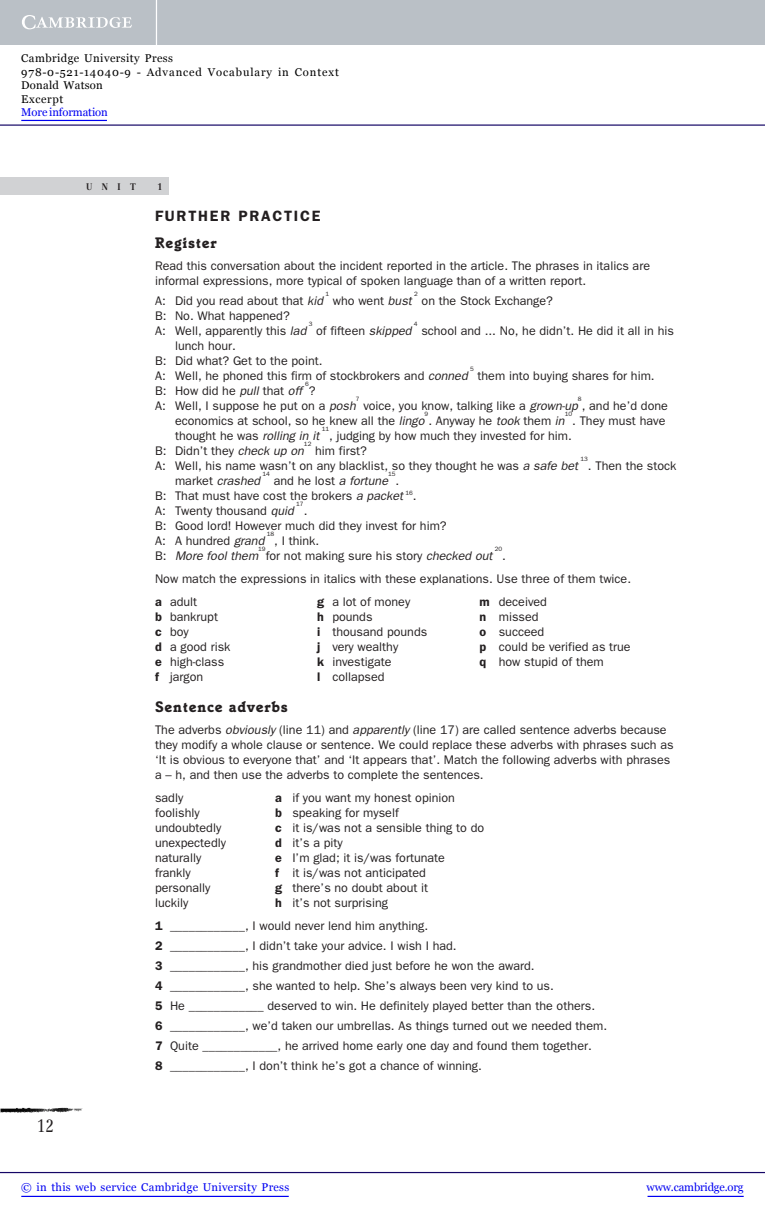
<style>
.page{position:relative;width:765px;height:1215px;background:#fff}
.page>*{position:absolute;margin:0;border:0;box-sizing:border-box;transform-origin:0 0}
.t1{font:17.5px "Centennial LT";color:#231f20;scale:.81 1}
.t2{font:700 15.62px "Italia";letter-spacing:.055em;color:#231f20}
.t3{font:600 15px "Franklin Gothic";letter-spacing:.12em;color:#231f20}
.t4{font:12.5px/15px "Franklin Gothic";color:#231f20}
.t5{font:italic 12.5px "Franklin Gothic";color:#231f20}
.t6{font:11.25px/13.5px "Georgia";letter-spacing:.055em;color:#000}
.t7{font:11.25px "Georgia";letter-spacing:.025em;color:#0000f1}
.t8{font:11.25px "Georgia";letter-spacing:-.015em;color:#0000f1}
.t9{font:11.25px "Georgia";letter-spacing:-.01em;color:#0000f1}
.t10{font:700 9.38px "Centennial LT";color:#231f20;scale:.9 1}
.t11{font:6.25px "Franklin Gothic";color:#231f20}
.s1{font-style:italic}
.s2{font-style:normal}
.s3{font-weight:600}
</style>
<div class="page">
<div style="left:0;top:177px;width:169px;height:18px;background:#d1d2d4"></div>
<img style="left:0;top:1108px;width:83px;height:5px">
<hr style="left:0;top:1172px;width:765px;height:1px;background:#150666">
<hr style="left:648px;top:1196px;width:96px;height:1px;background:#0000f1">
<div style="left:0;top:0;width:765px;height:45px;background:#bac0c6"></div>
<svg style="left:22px;top:15px;width:110px;height:14px"></svg>
<hr style="left:156px;top:0;width:1px;height:45px;background:#fff">
<hr style="left:0;top:125px;width:765px;height:1px;background:#150666">
<hr style="left:21px;top:1196px;width:268px;height:1px;background:#0000f1">
<hr style="left:21px;top:120px;width:86px;height:1px;background:#0000f1">
<p class="t6" style="left:21px;top:52px;width:319px">Cambridge University Press<br>978-0-521-14040-9 - Advanced Vocabulary in Context<br>Donald Watson<br>Excerpt</p>
<p class="t9" style="left:21px;top:106px;width:88px">More information</p>
<p class="t10" style="left:86px;top:181px;width:57px">UNIT</p>
<p class="t10" style="left:157px;top:181px;width:7px">1</p>
<p class="t3" style="left:155px;top:211px;width:167px">FURTHER PRACTICE</p>
<p class="t2" style="left:155px;top:237px;width:63px">Register</p>
<p class="t4" style="left:155px;top:259px;width:497px">Read this conversation about the incident reported in the article. The phrases in italics are informal expressions, more typical of spoken language than of a written report.</p>
<p class="t4" style="left:155px;top:294px;width:170px">A: Did you read about that <span class="s1">kid</span></p>
<p class="t11" style="left:414px;top:292px;width:5px">2</p>
<p class="t11" style="left:325px;top:292px;width:5px">1</p>
<p class="t4" style="left:422px;top:294px;width:133px">on the Stock Exchange?</p>
<p class="t4" style="left:333px;top:294px;width:80px">who went <span class="s1">bust</span></p>
<p class="t4" style="left:155px;top:309px;width:153px">B: No. What happened?<br>A: Well, apparently this <span class="s1">lad</span></p>
<p class="t11" style="left:309px;top:322px;width:5px">3</p>
<p class="t11" style="left:414px;top:322px;width:5px">4</p>
<p class="t4" style="left:316px;top:324px;width:97px">of fifteen <span class="s1">skipped</span></p>
<p class="t4" style="left:421px;top:324px;width:254px">school and ... No, he didn’t. He did it all in his</p>
<p class="t4" style="left:155px;top:339px;width:314px;text-indent:20px">lunch hour.<br>B: Did what? Get to the point.<br>A: Well, he phoned this firm of stockbrokers and <span class="s1">conned</span></p>
<p class="t11" style="left:470px;top:367px;width:5px">5</p>
<p class="t4" style="left:478px;top:369px;width:179px">them into buying shares for him.</p>
<p class="t11" style="left:305px;top:382px;width:5px">6</p>
<p class="t4" style="left:155px;top:384px;width:202px;text-indent:154px">?<br>A: Well, I suppose he put on a <span class="s1">posh</span></p>
<p class="t11" style="left:356px;top:397px;width:5px">7</p>
<p class="t4" style="left:155px;top:384px;width:149px">B: How did he <span class="s1">pull</span> that <span class="s1">off</span></p>
<p class="t11" style="left:578px;top:397px;width:5px">8</p>
<p class="t4" style="left:363px;top:399px;width:306px">voice, you know, talking like a <span class="s1">grown-up</span> , and he’d done</p>
<p class="t11" style="left:425px;top:412px;width:5px">9</p>
<p class="t11" style="left:565px;top:412px;width:9px">10</p>
<p class="t4" style="left:175px;top:414px;width:391px">economics at school, so he knew all the <span class="s1">lingo</span> . Anyway he <span class="s1">took</span> them <span class="s1">in</span></p>
<p class="t4" style="left:572px;top:414px;width:95px">. They must have</p>
<p class="t11" style="left:322px;top:427px;width:9px">11</p>
<p class="t4" style="left:329px;top:429px;width:244px">, judging by how much they invested for him.</p>
<p class="t4" style="left:175px;top:429px;width:146px">thought he was <span class="s1">rolling in it</span></p>
<p class="t11" style="left:304px;top:442px;width:9px">12</p>
<p class="t4" style="left:155px;top:444px;width:425px;text-indent:160px">him first?<br>A: Well, his name wasn’t on any blacklist, so they thought he was <span class="s1">a safe bet</span></p>
<p class="t11" style="left:580px;top:457px;width:9px">13</p>
<p class="t4" style="left:155px;top:444px;width:150px">B: Didn’t they <span class="s1">check up on</span></p>
<p class="t4" style="left:588px;top:459px;width:90px">. Then the stock</p>
<p class="t11" style="left:388px;top:472px;width:9px">15</p>
<p class="t4" style="left:155px;top:474px;width:263px;text-indent:241px">.<br>B: That must have cost the brokers <span class="s1">a packet</span> <sup>16</sup>.<br>A: Twenty thousand <span class="s1">quid</span></p>
<p class="t11" style="left:262px;top:472px;width:9px">14</p>
<p class="t4" style="left:274px;top:474px;width:116px">and he lost <span class="s1">a fortune</span></p>
<p class="t5" style="left:175px;top:476px;width:87px"><span class="s2">market</span> crashed</p>
<p class="t11" style="left:296px;top:502px;width:9px">17</p>
<p class="t4" style="left:155px;top:504px;width:293px;text-indent:149px">.<br>B: Good lord! However much did they invest for him?<br>A: A hundred <span class="s1">grand</span></p>
<p class="t11" style="left:267px;top:532px;width:9px">18</p>
<p class="t4" style="left:274px;top:534px;width:46px">, I think.</p>
<p class="t11" style="left:495px;top:547px;width:9px">20</p>
<p class="t4" style="left:155px;top:545px;width:478px;line-height:23.1px;text-indent:347px">.<br>Now match the expressions in italics with these explanations. Use three of them twice. <span class="s3">a</span> adult</p>
<p class="t11" style="left:258px;top:547px;width:9px">19</p>
<p class="t5" style="left:155px;top:551px;width:105px"><span class="s2">B:</span> More fool them</p>
<p class="t4" style="left:266px;top:549px;width:228px">for not making sure his story <span class="s1">checked out</span></p>
<p class="t4" style="left:317px;top:595px;width:95px"><span class="s3">g</span> a lot of money</p>
<p class="t4" style="left:479px;top:595px;width:69px"><span class="s3">m</span> deceived</p>
<h1 class="t1" style="left:37px;top:1119px;width:22px">12</h1>
<p class="t4" style="left:155px;top:610px;width:64px"><span class="s3">b</span> bankrupt</p>
<p class="t4" style="left:317px;top:610px;width:57px"><span class="s3">h</span> pounds</p>
<p class="t4" style="left:479px;top:610px;width:61px"><span class="s3">n</span> missed</p>
<p class="t4" style="left:155px;top:625px;width:35px"><span class="s3">c</span> boy</p>
<p class="t4" style="left:317px;top:625px;width:112px"><span class="s3">i</span> thousand pounds</p>
<p class="t4" style="left:479px;top:625px;width:66px"><span class="s3">o</span> succeed</p>
<p class="t4" style="left:155px;top:640px;width:77px"><span class="s3">d</span> a good risk</p>
<p class="t4" style="left:317px;top:640px;width:83px"><span class="s3">j</span> very wealthy</p>
<p class="t4" style="left:479px;top:640px;width:153px"><span class="s3">p</span> could be verified as true</p>
<p class="t4" style="left:155px;top:655px;width:71px"><span class="s3">e</span> high-class</p>
<p class="t4" style="left:317px;top:655px;width:76px"><span class="s3">k</span> investigate</p>
<p class="t4" style="left:479px;top:655px;width:126px"><span class="s3">q</span> how stupid of them</p>
<p class="t4" style="left:155px;top:670px;width:50px"><span class="s3">f</span> jargon</p>
<p class="t4" style="left:317px;top:670px;width:69px"><span class="s3">l</span> collapsed</p>
<p class="t2" style="left:155px;top:701px;width:134px">Sentence adverbs</p>
<p class="t4" style="left:155px;top:723px;width:520px">The adverbs <span class="s1">obviously</span> (line 11) and <span class="s1">apparently</span> (line 17) are called sentence adverbs because they modify a whole clause or sentence. We could replace these adverbs with phrases such as ‘It is obvious to everyone that’ and ‘It appears that’. Match the following adverbs with phrases a – h, and then use the adverbs to complete the sentences.</p>
<p class="t4" style="left:155px;top:792px;width:30px">sadly</p>
<p class="t4" style="left:275px;top:792px;width:182px"><span class="s3">a</span> if you want my honest opinion</p>
<p class="t4" style="left:155px;top:807px;width:46px">foolishly</p>
<p class="t4" style="left:275px;top:807px;width:125px"><span class="s3">b</span> speaking for myself</p>
<p class="t4" style="left:155px;top:822px;width:68px">undoubtedly</p>
<p class="t4" style="left:275px;top:822px;width:211px"><span class="s3">c</span> it is/was not a sensible thing to do</p>
<p class="t4" style="left:155px;top:836px;width:72px">unexpectedly</p>
<p class="t4" style="left:275px;top:836px;width:69px"><span class="s3">d</span> it’s a pity</p>
<p class="t4" style="left:155px;top:851px;width:48px">naturally</p>
<p class="t4" style="left:275px;top:851px;width:172px"><span class="s3">e</span> I’m glad; it is/was fortunate</p>
<p class="t4" style="left:155px;top:866px;width:37px">frankly</p>
<p class="t4" style="left:275px;top:866px;width:153px"><span class="s3">f</span> it is/was not anticipated</p>
<p class="t4" style="left:155px;top:881px;width:57px">personally</p>
<p class="t4" style="left:275px;top:881px;width:155px"><span class="s3">g</span> there’s no doubt about it</p>
<p class="t4" style="left:155px;top:896px;width:35px">luckily</p>
<p class="t4" style="left:155px;top:892px;width:275px;line-height:23.1px;text-indent:120px"><span class="s3">h</span> it’s not surprising<br><span class="s3">1</span> ____________, I would never lend him anything.</p>
<p class="t4" style="left:155px;top:937px;width:454px;line-height:20px"><span class="s3">2</span> ____________, I didn’t take your advice. I wish I had.<br><span class="s3">3</span> ____________, his grandmother died just before he won the award.<br><span class="s3">4</span> ____________, she wanted to help. She’s always been very kind to us.<br><span class="s3">5</span> He ____________ deserved to win. He definitely played better than the others.<br><span class="s3">6</span> ____________, we’d taken our umbrellas. As things turned out we needed them.<br><span class="s3">7</span> Quite ____________, he arrived home early one day and found them together.<br><span class="s3">8</span> ____________, I don’t think he’s got a chance of winning.</p>
<p class="t7" style="left:21px;top:1181px;width:269px">© in this web service Cambridge University Press</p>
<p class="t8" style="left:647px;top:1181px;width:99px">www.cambridge.org</p>
</div>
